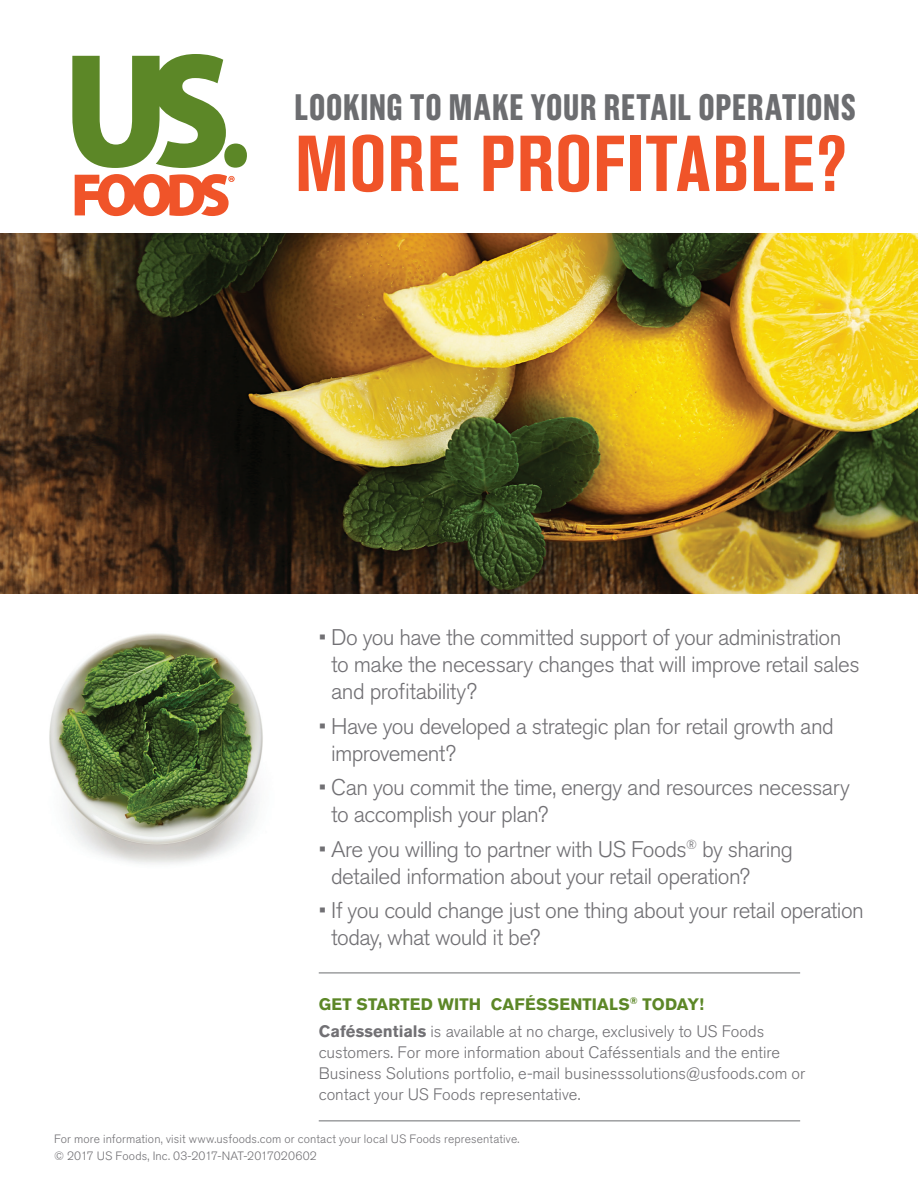
<style>
.page{position:relative;width:918px;height:1188px;background:#fff}
.page>*{position:absolute;margin:0;border:0;box-sizing:border-box;transform-origin:0 0}
.t1{font:700 condensed 78.45px "Akzidenz Grotesk Pro";letter-spacing:.01em;color:#f05429}
.t2{font:700 36.75px "Grotzec Cond";letter-spacing:.02em;color:#6c6d70}
.t3{font:300 22.5px/27px "Akzidenz Grotesk BE";letter-spacing:-.025em;color:#717074}
.t4{font:300 16.5px/21px "Akzidenz Grotesk BE";color:#717074}
.t5{font:700 16.5px "Akzidenz Grotesk BE";letter-spacing:.01em;color:#5c8727}
.t6{font:300 12px/16.5px "Akzidenz Grotesk BE";letter-spacing:.015em;color:#717074}
.s1{font-weight:700}
</style>
<div class="page">
<img style="left:49px;top:633px;width:214px;height:231px">
<div style="left:224px;top:144px;width:23px;height:24px;background:#5c8727;border-radius:50%"></div>
<svg style="left:72px;top:54px;width:154px;height:114px"></svg>
<svg style="left:75px;top:174px;width:160px;height:42px"></svg>
<img style="left:0;top:234px;width:918px;height:360px">
<hr style="left:319px;top:973px;width:481px;height:1px;background:#6c6d70">
<hr style="left:319px;top:1120px;width:481px;height:1px;background:#6c6d70">
<p class="t2" style="left:294px;top:85px;width:563px">LOOKING TO MAKE YOUR RETAIL OPERATIONS</p>
<p class="t1" style="left:295px;top:113px;width:553px">MORE PROFITABLE?</p>
<p class="t3" style="left:331px;top:625px;width:530px;text-indent:-12px">• Do you have the committed support of your administration to make the necessary changes that will improve retail sales and profitability?</p>
<p class="t3" style="left:331px;top:713px;width:504px;text-indent:-12px">• Have you developed a strategic plan for retail growth and improvement?</p>
<p class="t3" style="left:331px;top:775px;width:520px;text-indent:-12px">• Can you commit the time, energy and resources necessary to accomplish your plan?</p>
<p class="t3" style="left:331px;top:836px;width:464px;text-indent:-12px">• Are you willing to partner with US Foods<sup>®</sup> by sharing detailed information about your retail operation?</p>
<p class="t3" style="left:331px;top:898px;width:534px;text-indent:-12px">• If you could change just one thing about your retail operation today, what would it be?</p>
<p class="t5" style="left:319px;top:995px;width:387px">GET STARTED WITH CAFÉSSENTIALS<sup>®</sup> TODAY!</p>
<p class="t4" style="left:319px;top:1021px;width:488px"><span class="s1">Caféssentials</span> is available at no charge, exclusively to US Foods customers. For more information about Caféssentials and the entire Business Solutions portfolio, e-mail businesssolutions@usfoods.com or contact your US Foods representative.</p>
<p class="t6" style="left:54px;top:1131px;width:467px">For more information, visit www.usfoods.com or contact your local US Foods representative. © 2017 US Foods, Inc. 03-2017-NAT-2017020602</p>
</div>
